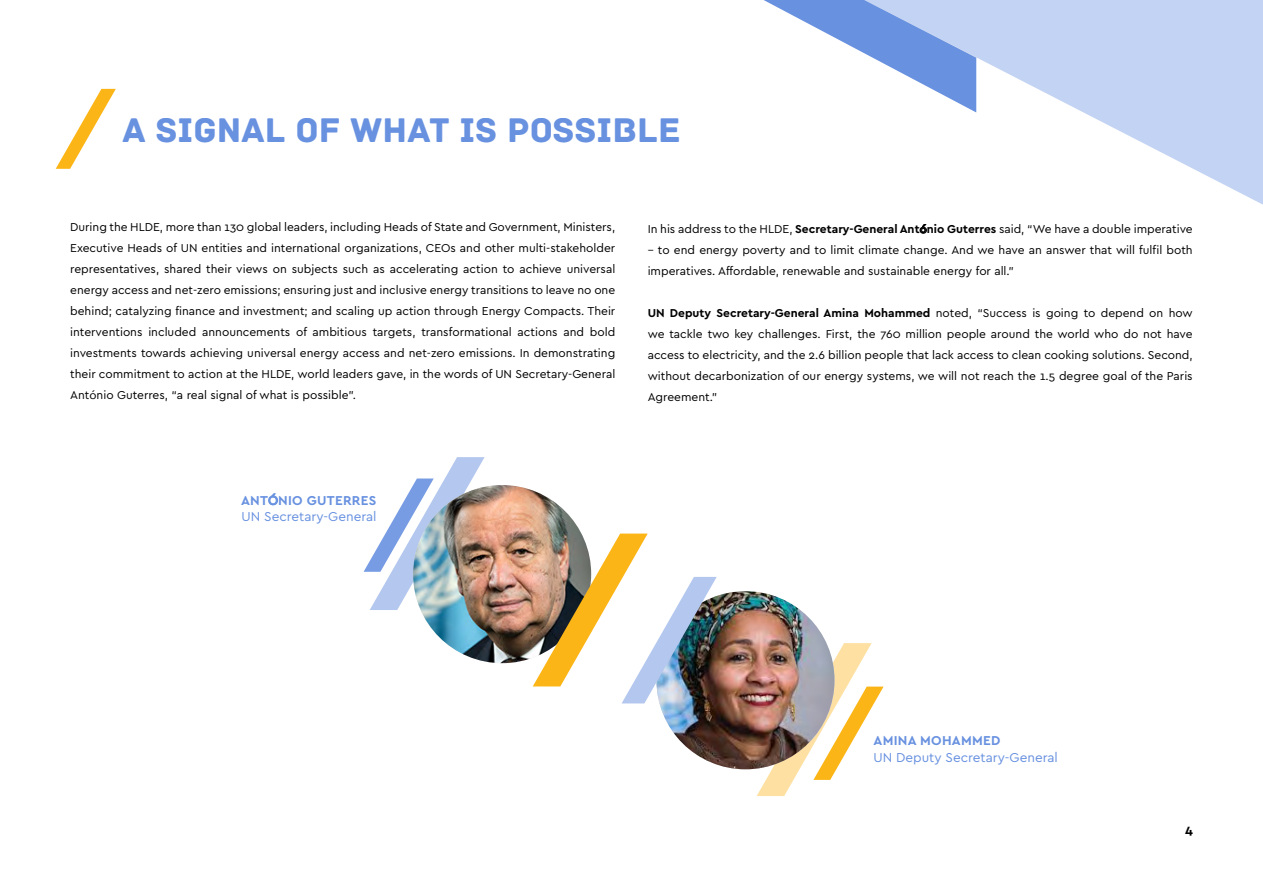
<style>
.page{position:relative;width:1263px;height:893px;background:#fff}
.page>*{position:absolute;margin:0;border:0;box-sizing:border-box;transform-origin:0 0}
.t1{font:36px "Archive";color:#6891e0}
.t2{font:13.5px/16.5px "Cera GR";color:#6891e0}
.t3{font:700 13.5px "Cera GR";letter-spacing:.02em;color:#6891e0}
.t4{font:700 13.5px "Cera GR";color:#000}
.t5{font:12px/21px "Cera GR";color:#000;text-align:justify}
.s1{font-family:"Avenir"}
.s2{font-weight:700}
.s3{font-family:"Avenir";font-weight:800}
.s4{font-family:"Avenir";font-weight:500;font-size:12px}
</style>
<div class="page">
<svg style="left:764px;top:0;width:58px;height:31px"></svg>
<svg style="left:822px;top:0;width:441px;height:205px;fill:#c3d3f3"></svg>
<img style="left:413px;top:485px;width:178px;height:178px;border-radius:89px">
<img style="left:364px;top:457px;width:121px;height:153px">
<svg style="left:56px;top:89px;width:60px;height:80px"></svg>
<img style="left:656px;top:591px;width:178px;height:178px;border-radius:89px">
<img style="left:757px;top:643px;width:126px;height:153px">
<img style="left:533px;top:534px;width:184px;height:169px">
<h1 class="t1" style="left:122px;top:109px;width:560px">A SIGNAL OF WHAT IS POSSIBLE</h1>
<p class="t5" style="left:70px;top:216px;width:547px">During the HLDE, more than 130 global leaders, including Heads of State and Government, Ministers, Executive Heads of UN entities and international organizations, CEOs and other multi-stakeholder representatives, shared their views on subjects such as accelerating action to achieve universal energy access and net-zero emissions; ensuring just and inclusive energy transitions to leave no one behind; catalyzing finance and investment; and scaling up action through Energy Compacts. Their interventions included announcements of ambitious targets, transformational actions and bold investments towards achieving universal energy access and net-zero emissions. In demonstrating their commitment to action at the HLDE, world leaders gave, in the words of UN Secretary-General Ant<span class="s1">ó</span>nio Guterres, “a real signal of what is possible”.</p>
<p class="t5" style="left:648px;top:219px;width:547px">In his address to the HLDE, <span class="s2">Secretary-General Ant</span><span class="s3">ó</span><span class="s2">nio Guterres</span> said, “We have a double imperative</p>
<p class="t5" style="left:648px;top:240px;width:546px">– to end energy poverty and to limit climate change. And we have an answer that will fulfil both imperatives. Affordable, renewable and sustainable energy for all.”</p>
<p class="t5" style="left:648px;top:303px;width:547px"><span class="s2">UN Deputy Secretary-General Amina Mohammed</span> noted, “Success is going to depend on how we tackle two key challenges. First, the 760 million people around the world who do not have access to electricity, and the 2.6 billion people that lack access to clean cooking solutions. Second, without decarbonization of our energy systems, we will not reach the 1.5 degree goal of the Paris Agreement.”</p>
<p class="t2" style="left:241px;top:492px;width:137px"><span class="s2">ANT</span><span class="s4">Ó</span><span class="s2">NIO GUTERRES<br></span>UN Secretary-General</p>
<p class="t3" style="left:874px;top:733px;width:128px">AMINA MOHAMMED</p>
<p class="t2" style="left:873px;top:749px;width:186px">UN Deputy Secretary-General</p>
<p class="t4" style="left:1185px;top:821px;width:9px">4</p>
</div>
